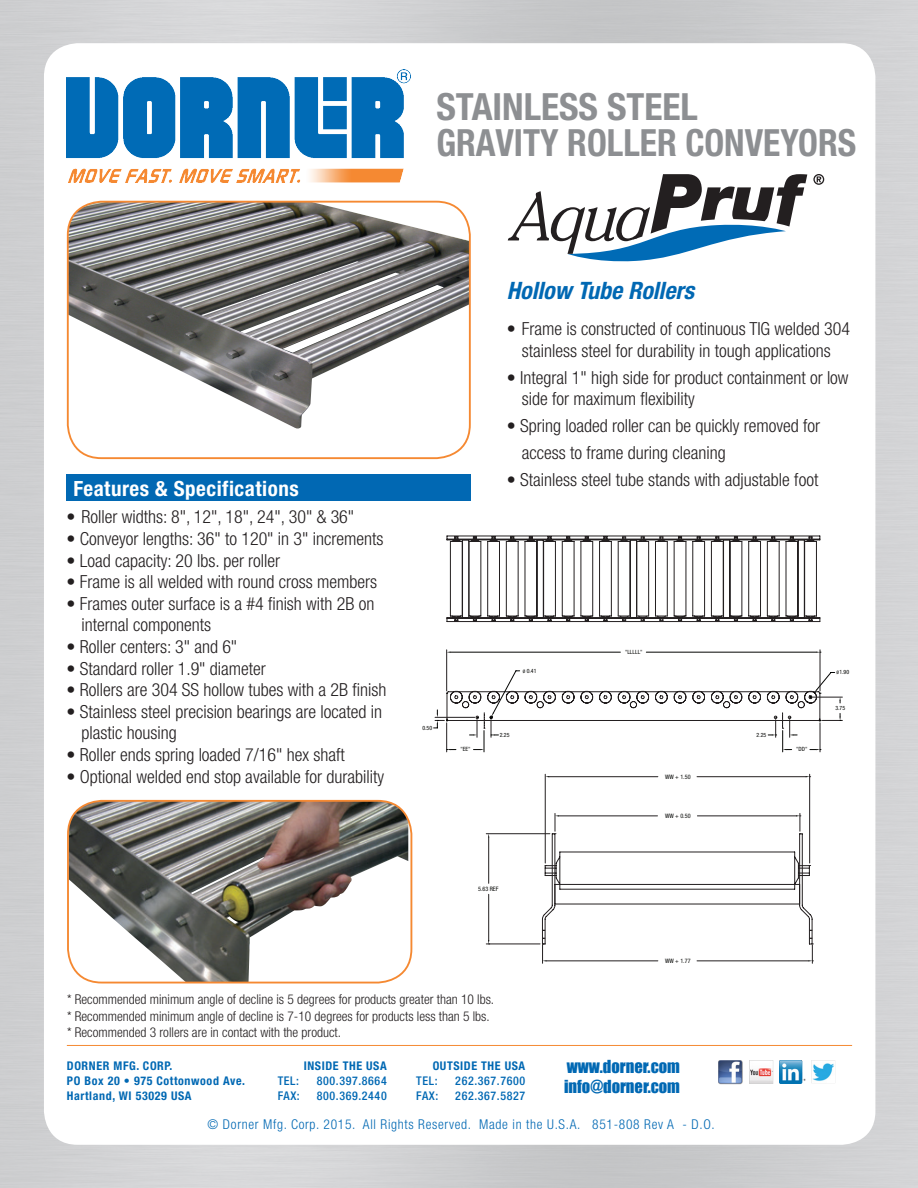
<style>
.page{position:relative;width:918px;height:1188px;background:#fff}
.page>*{position:absolute;margin:0;border:0;box-sizing:border-box;transform-origin:0 0}
.t1{font:700 condensed 37.5px/36px "Helvetica Neue";color:#8d8f92}
.t2{font:italic 700 condensed 24px "Helvetica Neue";color:#0168b3}
.t3{font:700 condensed 21px "Helvetica Neue";letter-spacing:.025em;color:#fff}
.t4{font:300 condensed 18px/21.6px "Helvetica Neue";color:#231f20}
.t5{font:16.5px/19.8px "Impact";color:#0168b3}
.t6{font:300 condensed 13.5px/16.2px "Helvetica Neue";color:#231f20}
.t7{font:300 condensed 13.5px "Helvetica Neue";letter-spacing:.05em;color:#0168b3}
.t8{font:700 condensed 12px/15px "Helvetica Neue";letter-spacing:.05em;color:#0168b3}
.t9{font:500 condensed 12px "Helvetica Neue";letter-spacing:.05em;color:#0168b3}
.t10{font:condensed 6.15px "Helvetica Neue";color:#040503}
.t11{font:condensed 5.85px "Helvetica Neue";color:#040503}
.s1{font-size:4.65px}
</style>
<div class="page">
<img style="left:0;top:0;width:918px;height:1188px">
<div style="left:44px;top:43px;width:831px;height:1102px;background:#fff;border-radius:34px"></div>
<img style="left:69px;top:801px;width:339px;height:182px">
<div style="left:67px;top:800px;width:345px;height:183px;border:2px solid #f58932;border-radius:34px"></div>
<div style="left:67px;top:474px;width:404px;height:27px;background:#0168b3"></div>
<img style="left:68px;top:202px;width:400px;height:227px">
<div style="left:67px;top:201px;width:404px;height:258px;border:2px solid #f58932;border-radius:34px"></div>
<img style="left:67px;top:70px;width:343px;height:113px">
<hr style="left:67px;top:1045px;width:785px;height:1px;background:#f58932">
<img style="left:719px;top:1060px;width:24px;height:24px">
<img style="left:750px;top:1060px;width:23px;height:24px">
<img style="left:779px;top:1060px;width:27px;height:24px">
<img style="left:812px;top:1060px;width:23px;height:21px">
<svg style="left:434px;top:536px;width:408px;height:216px"></svg>
<hr style="left:545px;top:774px;width:1px;height:89px;background:#231f20">
<hr style="left:809px;top:774px;width:1px;height:89px;background:#231f20">
<hr style="left:549px;top:776px;width:109px;height:1px;background:#231f20">
<hr style="left:697px;top:776px;width:109px;height:1px;background:#231f20">
<hr style="left:486px;top:833px;width:64px;height:1px;background:#231f20">
<hr style="left:486px;top:944px;width:54px;height:1px;background:#231f20">
<hr style="left:488px;top:838px;width:1px;height:45px;background:#231f20">
<hr style="left:488px;top:894px;width:1px;height:46px;background:#231f20">
<svg style="left:542px;top:813px;width:271px;height:150px"></svg>
<svg style="left:508px;top:174px;width:299px;height:88px"></svg>
<svg style="left:813px;top:174px;width:11px;height:11px"></svg>
<h1 class="t1" style="left:436px;top:88px;width:421px">STAINLESS STEEL<br>GRAVITY ROLLER CONVEYORS</h1>
<p class="t3" style="left:74px;top:476px;width:227px">Features &amp; Specifications</p>
<p class="t4" style="left:66px;top:506px;width:289px">• Roller widths: 8", 12", 18", 24", 30" &amp; 36"</p>
<p class="t4" style="left:66px;top:528px;width:319px">• Conveyor lengths: 36" to 120" in 3" increments</p>
<p class="t4" style="left:66px;top:549px;width:215px">• Load capacity: 20 lbs. per roller</p>
<p class="t4" style="left:66px;top:571px;width:312px">• Frame is all welded with round cross members</p>
<p class="t4" style="left:81px;top:593px;width:295px;text-indent:-15px">• Frames outer surface is a #4 finish with 2B on internal components</p>
<p class="t4" style="left:66px;top:636px;width:172px">• Roller centers: 3" and 6"</p>
<p class="t4" style="left:66px;top:657px;width:201px">• Standard roller 1.9" diameter</p>
<p class="t4" style="left:66px;top:679px;width:321px">• Rollers are 304 SS hollow tubes with a 2B finish</p>
<p class="t4" style="left:81px;top:701px;width:302px;text-indent:-15px">• Stainless steel precision bearings are located in plastic housing</p>
<p class="t4" style="left:66px;top:744px;width:280px">• Roller ends spring loaded 7/16" hex shaft</p>
<p class="t4" style="left:66px;top:765px;width:319px">• Optional welded end stop available for durability</p>
<h2 class="t2" style="left:507px;top:276px;width:189px">Hollow Tube Rollers</h2>
<p class="t4" style="left:507px;top:318px;width:345px;text-align:center">• Frame is constructed of continuous TIG welded 304 stainless steel for durability in tough applications</p>
<p class="t4" style="left:522px;top:366px;width:328px;text-indent:-15px">• Integral 1" high side for product containment or low side for maximum flexibility</p>
<p class="t4" style="left:522px;top:412px;width:300px;line-height:27px;text-indent:-15px">• Spring loaded roller can be quickly removed for access to frame during cleaning</p>
<p class="t4" style="left:507px;top:469px;width:313px">• Stainless steel tube stands with adjustable foot</p>
<p class="t11" style="left:422px;top:724px;width:11px">0.50</p>
<p class="t11" style="left:460px;top:746px;width:12px">"EE"</p>
<p class="t11" style="left:523px;top:667px;width:15px"><span class="s1">Ø</span> 0.41</p>
<p class="t11" style="left:500px;top:731px;width:11px">2.25</p>
<p class="t10" style="left:478px;top:885px;width:22px">5.63 REF</p>
<p class="t11" style="left:625px;top:649px;width:19px">"LLLLL"</p>
<p class="t10" style="left:665px;top:773px;width:27px">WW + 1.50</p>
<p class="t10" style="left:665px;top:812px;width:27px">WW + 0.50</p>
<p class="t10" style="left:665px;top:957px;width:27px">WW + 1.77</p>
<p class="t11" style="left:757px;top:731px;width:11px">2.25</p>
<p class="t11" style="left:796px;top:746px;width:13px">"DD"</p>
<p class="t11" style="left:836px;top:669px;width:14px"><span class="s1">Ø</span>1.90</p>
<p class="t11" style="left:835px;top:705px;width:11px">3.75</p>
<p class="t6" style="left:67px;top:991px;width:429px">* Recommended minimum angle of decline is 5 degrees for products greater than 10 lbs. * Recommended minimum angle of decline is 7-10 degrees for products less than 5 lbs. * Recommended 3 rollers are in contact with the product.</p>
<p class="t5" style="left:564px;top:1057px;width:117px">www.dorner.com info@dorner.com</p>
<p class="t8" style="left:67px;top:1059px;width:180px">DORNER MFG. CORP.<br>PO Box 20 • 975 Cottonwood Ave.<br>Hartland, WI 53029 USA</p>
<p class="t8" style="left:304px;top:1059px;width:85px">INSIDE THE USA</p>
<p class="t8" style="left:433px;top:1059px;width:94px">OUTSIDE THE USA</p>
<p class="t9" style="left:416px;top:1074px;width:23px">TEL:</p>
<p class="t9" style="left:455px;top:1074px;width:71px">262.367.7600</p>
<p class="t9" style="left:416px;top:1089px;width:24px">FAX:</p>
<p class="t9" style="left:455px;top:1089px;width:71px">262.367.5827</p>
<p class="t7" style="left:208px;top:1117px;width:509px">© Dorner Mfg. Corp. 2015. All Rights Reserved. Made in the U.S.A. 851-808 Rev A - D.O.</p>
<p class="t9" style="left:278px;top:1074px;width:23px">TEL:</p>
<p class="t9" style="left:317px;top:1074px;width:71px">800.397.8664</p>
<p class="t9" style="left:278px;top:1089px;width:24px">FAX:</p>
<p class="t9" style="left:317px;top:1089px;width:71px">800.369.2440</p>
</div>
